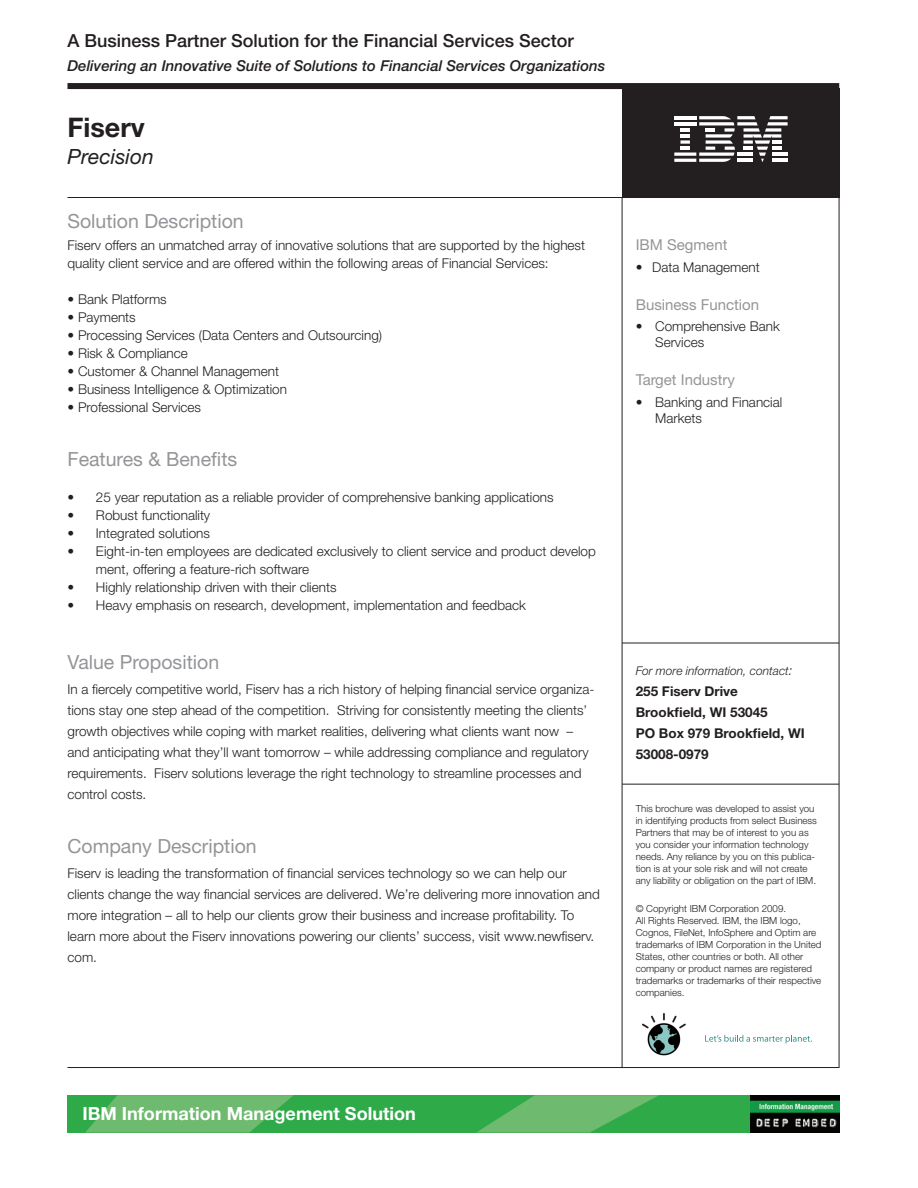
<style>
.page{position:relative;width:918px;height:1188px;background:#fff}
.page>*{position:absolute;margin:0;border:0;box-sizing:border-box;transform-origin:0 0}
.t1{font:700 27px "Helvetica Neue";color:#231f20}
.t2{font:italic 21px "Helvetica Neue";color:#231f20}
.Paragraph_Style_1{font:19.5px "Helvetica Neue LT Std";color:#939598}
.t3{font:700 18.15px "Helvetica Neue LT Std";color:#fff}
.t4{font:500 18px "Helvetica Neue LT Std";color:#231f20}
.t5{font:italic 500 15px "Helvetica Neue";color:#231f20}
.Paragraph_Style_1-2{font:15px "Helvetica Neue LT Std";color:#939598}
.t6{font:300 13.5px/21px "Helvetica Neue";color:#231f20}
.t7{font:700 13.5px/21px "Helvetica Neue";color:#231f20}
.t8{font:italic 300 12px "Helvetica Neue";color:#231f20}
.Paragraph_Style_1-3{font:300 9.75px/12px "Helvetica Neue";color:#231f20}
.s1{font-size:13.5px}
</style>
<div class="page">
<div style="left:622px;top:88px;width:217px;height:110px;background:#231f20"></div>
<svg style="left:674px;top:116px;width:114px;height:46px"></svg>
<hr style="left:737px;top:159px;width:16px;height:3px;background:#fff">
<hr style="left:674px;top:159px;width:22px;height:3px;background:#fff">
<hr style="left:622px;top:784px;width:217px;height:1px;background:#231f20">
<hr style="left:622px;top:643px;width:217px;height:1px;background:#231f20">
<img style="left:642px;top:1014px;width:44px;height:42px">
<svg style="left:705px;top:1035px;width:107px;height:8px"></svg>
<div style="left:68px;top:1095px;width:686px;height:38px;background:#2eaa49"></div>
<svg style="left:85px;top:1095px;width:209px;height:38px"></svg>
<svg style="left:476px;top:1095px;width:183px;height:38px"></svg>
<img style="left:750px;top:1095px;width:89px;height:38px">
<div style="left:68px;top:83px;width:771px;height:6px;background:#231f20"></div>
<hr style="left:68px;top:197px;width:771px;height:1px;background:#231f20">
<hr style="left:68px;top:1067px;width:771px;height:1px;background:#231f20">
<hr style="left:622px;top:198px;width:1px;height:870px;background:#231f20">
<hr style="left:839px;top:198px;width:1px;height:870px;background:#231f20">
<p class="t4" style="left:68px;top:30px;width:508px">A Business Partner Solution for the Financial Services Sector</p>
<p class="t5" style="left:68px;top:57px;width:539px">Delivering an Innovative Suite of Solutions to Financial Services Organizations</p>
<p class="t1" style="left:68px;top:110px;width:79px">Fiserv</p>
<p class="t2" style="left:68px;top:144px;width:88px">Precision</p>
<p class="Paragraph_Style_1" style="left:68px;top:209px;width:178px">Solution Description</p>
<p class="t6" style="left:68px;top:236px;width:519px;line-height:18px">Fiserv offers an unmatched array of innovative solutions that are supported by the highest quality client service and are offered within the following areas of Financial Services:</p>
<p class="t6" style="left:68px;top:289px;width:101px">• Bank Platforms</p>
<p class="t6" style="left:68px;top:307px;width:70px">• Payments</p>
<p class="t6" style="left:68px;top:325px;width:316px">• Processing Services (Data Centers and Outsourcing)</p>
<p class="t6" style="left:68px;top:343px;width:122px">• Risk &amp; Compliance</p>
<p class="t6" style="left:68px;top:361px;width:213px">• Customer &amp; Channel Management</p>
<p class="t6" style="left:68px;top:379px;width:221px">• Business Intelligence &amp; Optimization</p>
<p class="t6" style="left:68px;top:397px;width:135px">• Professional Services</p>
<p class="Paragraph_Style_1" style="left:68px;top:448px;width:171px">Features &amp; Benefits</p>
<p class="t6" style="left:68px;top:487px;width:488px">• 25 year reputation as a reliable provider of comprehensive banking applications</p>
<p class="t6" style="left:68px;top:505px;width:144px">• Robust functionality</p>
<p class="t6" style="left:68px;top:523px;width:144px">• Integrated solutions</p>
<p class="t6" style="left:96px;top:542px;width:501px;line-height:18px;text-indent:-28px">• Eight-in-ten employees are dedicated exclusively to client service and product develop ment, offering a feature-rich software</p>
<p class="t6" style="left:68px;top:577px;width:271px">• Highly relationship driven with their clients</p>
<p class="t6" style="left:68px;top:595px;width:460px">• Heavy emphasis on research, development, implementation and feedback</p>
<p class="Paragraph_Style_1" style="left:68px;top:650px;width:153px">Value Proposition</p>
<p class="t6" style="left:68px;top:678px;width:528px">In a fiercely competitive world, Fiserv has a rich history of helping financial service organiza&shy;tions stay one step ahead of the competition. Striving for consistently meeting the clients’ growth objectives while coping with market realities, delivering what clients want now – and anticipating what they’ll want tomorrow – while addressing compliance and regulatory requirements. Fiserv solutions leverage the right technology to streamline processes and control costs.</p>
<p class="Paragraph_Style_1" style="left:68px;top:834px;width:191px">Company Description</p>
<p class="t6" style="left:68px;top:863px;width:534px">Fiserv is leading the transformation of financial services technology so we can help our clients change the way financial services are delivered. We’re delivering more innovation and more integration – all to help our clients grow their business and increase profitability. To learn more about the Fiserv innovations powering our clients’ success, visit www.newfiserv. com.</p>
<p class="Paragraph_Style_1-2" style="left:636px;top:236px;width:93px">IBM Segment</p>
<p class="t6" style="left:636px;top:257px;width:126px">• Data Management</p>
<p class="Paragraph_Style_1-2" style="left:636px;top:296px;width:125px">Business Function</p>
<p class="t6" style="left:636px;top:315px;width:146px">• Comprehensive Bank</p>
<p class="t6" style="left:655px;top:332px;width:51px">Services</p>
<p class="Paragraph_Style_1-2" style="left:636px;top:370px;width:101px">Target Industry</p>
<p class="t6" style="left:655px;top:394px;width:129px;line-height:16.5px;text-indent:-19px">• Banking and Financial<br>Markets</p>
<p class="t8" style="left:636px;top:664px;width:158px">For more information, contact<span class="s1">:</span></p>
<p class="t7" style="left:636px;top:681px;width:104px">255 Fiserv Drive</p>
<p class="t7" style="left:636px;top:702px;width:134px">Brookfield, WI 53045</p>
<p class="t7" style="left:636px;top:723px;width:171px">PO Box 979 Brookfield, WI<br>53008-0979</p>
<p class="Paragraph_Style_1-3" style="left:636px;top:802px;width:183px">This brochure was developed to assist you in identifying products from select Business Partners that may be of interest to you as you consider your information technology</p>
<p class="Paragraph_Style_1-3" style="left:636px;top:850px;width:182px">needs. Any reliance by you on this publica&shy;tion is at your sole risk and will not create any liability or obligation on the part of IBM.</p>
<p class="Paragraph_Style_1-3" style="left:636px;top:902px;width:187px">© Copyright IBM Corporation 2009.<br>All Rights Reserved. IBM, the IBM logo, Cognos, FileNet, InfoSphere and Optim are trademarks of IBM Corporation in the United States, other countries or both. All other company or product names are registered trademarks or trademarks of their respective companies.</p>
<p class="t3" style="left:82px;top:1103px;width:335px">IBM Information Management Solution</p>
</div>
